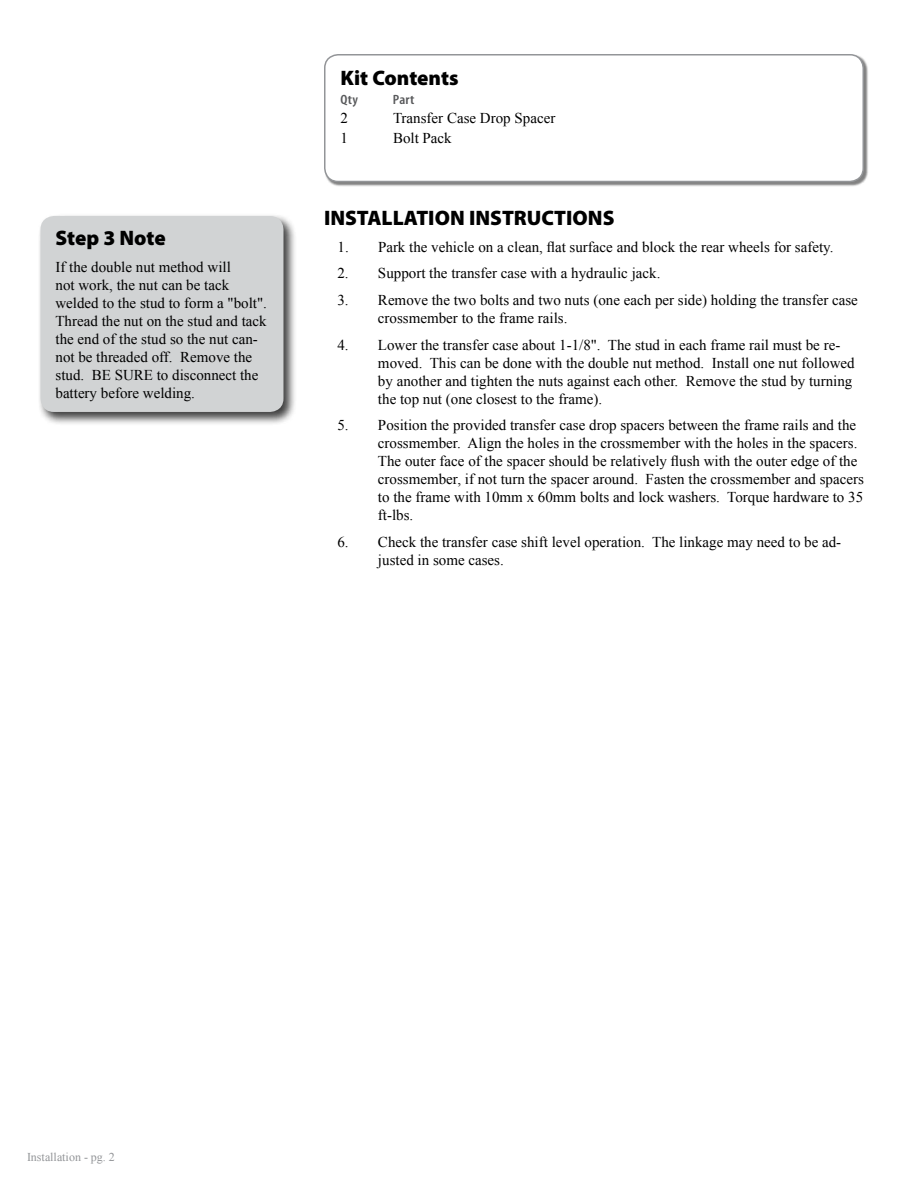
<style>
.page{position:relative;width:918px;height:1188px;background:#fff}
.page>*{position:absolute;margin:0;border:0;box-sizing:border-box;transform-origin:0 0}
.t1{font:900 21px "Myriad Pro";color:#000}
.t2{font:15px/18px "Times New Roman";color:#000}
.t3{font:600 condensed 13.5px "Myriad Pro";letter-spacing:.02em;color:#58595b;scale:1.11 1}
.t4{font:12px "Times New Roman";color:#939598}
</style>
<div class="page">
<div style="left:325px;top:55px;width:543px;height:132px;background:#000;opacity:.5"></div>
<div style="left:325px;top:55px;width:538px;height:127px;background:#fff;border-radius:14px"></div>
<div style="left:324px;top:54px;width:540px;height:128px;border:2px solid #939598;border-radius:14px"></div>
<div style="left:38px;top:213px;width:259px;height:212px;background:#000;opacity:.75"></div>
<div style="left:40px;top:216px;width:244px;height:196px;background:#d1d3d4;border-radius:14px"></div>
<h1 class="t1" style="left:56px;top:224px;width:112px">Step 3 Note</h1>
<p class="t2" style="left:56px;top:258px;width:213px">If the double nut method will<br>not work, the nut can be tack welded to the stud to form a "bolt".<br>Thread the nut on the stud and tack the end of the stud so the nut can&shy;not be threaded off. Remove the stud. BE SURE to disconnect the battery before welding.</p>
<h1 class="t1" style="left:340px;top:64px;width:120px">Kit Contents</h1>
<p class="t3" style="left:340px;top:92px;width:17px">Qty</p>
<p class="t3" style="left:393px;top:92px;width:21px">Part</p>
<p class="t2" style="left:340px;top:109px;width:9px">2</p>
<p class="t2" style="left:393px;top:109px;width:164px">Transfer Case Drop Spacer</p>
<p class="t2" style="left:340px;top:129px;width:9px">1</p>
<p class="t2" style="left:393px;top:129px;width:60px">Bolt Pack</p>
<h1 class="t1" style="left:324px;top:204px;width:292px">INSTALLATION INSTRUCTIONS</h1>
<p class="t2" style="left:338px;top:237px;width:497px">1. Park the vehicle on a clean, flat surface and block the rear wheels for safety.</p>
<p class="t2" style="left:337px;top:264px;width:324px">2. Support the transfer case with a hydraulic jack.</p>
<p class="t2" style="left:378px;top:291px;width:481px;text-indent:-40px">3. Remove the two bolts and two nuts (one each per side) holding the transfer case crossmember to the frame rails.</p>
<p class="t2" style="left:378px;top:335px;width:478px;text-indent:-40px">4. Lower the transfer case about 1-1/8". The stud in each frame rail must be re&shy;moved. This can be done with the double nut method. Install one nut followed by another and tighten the nuts against each other. Remove the stud by turning the top nut (one closest to the frame).</p>
<p class="t2" style="left:378px;top:416px;width:487px;text-indent:-40px">5. Position the provided transfer case drop spacers between the frame rails and the crossmember. Align the holes in the crossmember with the holes in the spacers.<br>The outer face of the spacer should be relatively flush with the outer edge of the crossmember, if not turn the spacer around. Fasten the crossmember and spacers to the frame with 10mm x 60mm bolts and lock washers. Torque hardware to 35 ft-lbs.</p>
<p class="t2" style="left:378px;top:533px;width:465px;text-indent:-40px">6. Check the transfer case shift level operation. The linkage may need to be ad&shy;justed in some cases.</p>
<p class="t4" style="left:27px;top:1149px;width:89px">Installation - pg. 2</p>
</div>
